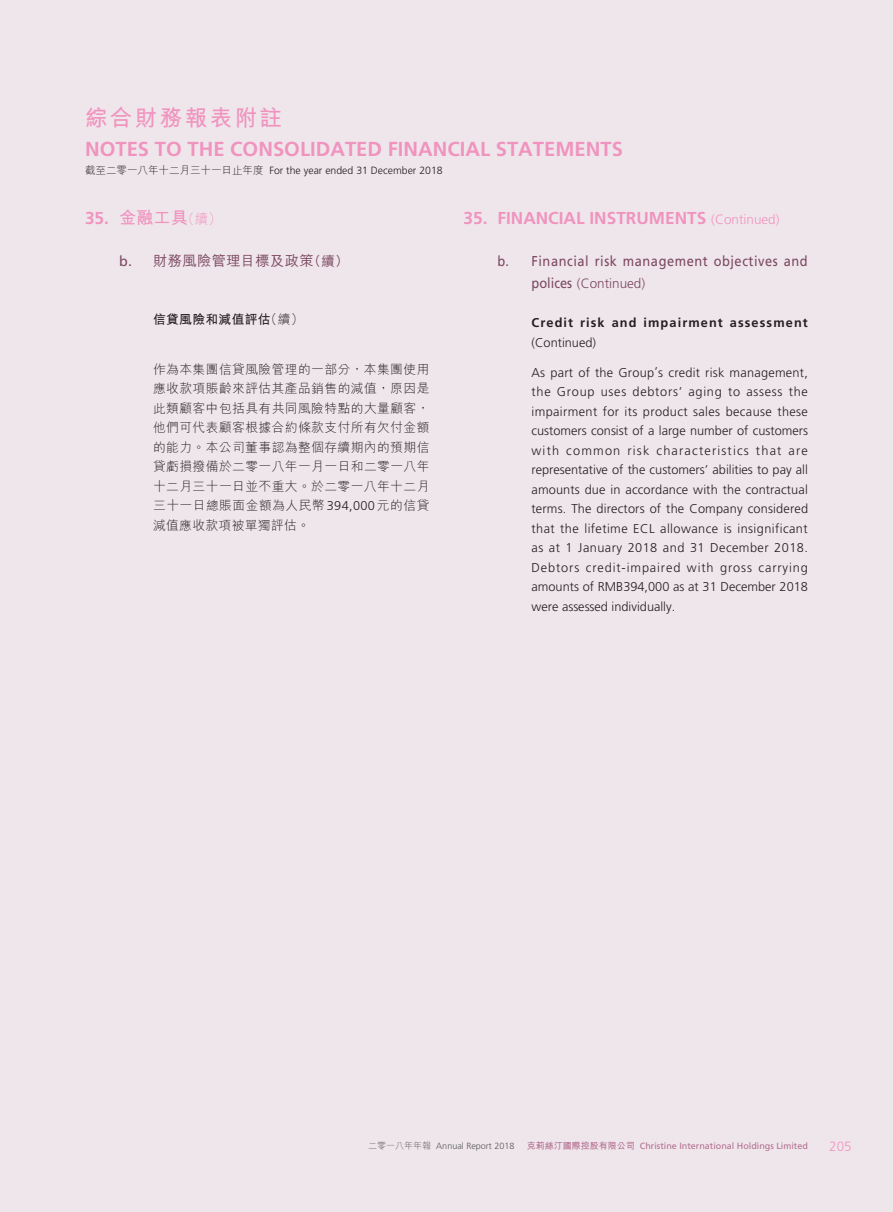
<style>
.page{position:relative;width:893px;height:1212px;background:#efe6eb}
.page>*{position:absolute;margin:0;border:0;box-sizing:border-box;transform-origin:0 0}
.t1{font:700 22.5px "M Hei HK";letter-spacing:.11em;color:#f094bf}
.t2{font:700 20.25px "Frutiger LT Std";color:#f094bf}
._3__標題{font:700 17.25px "Frutiger LT Std";color:#f094bf}
._8__標題-C{font:700 17.25px "M Hei HK";color:#f094bf}
._4__副標題{font:14.25px "Frutiger LT Std";letter-spacing:.045em;color:#7c4962;scale:.9 1}
._9__副標題-C{font:500 14.25px "M Hei HK";letter-spacing:.03em;color:#7c4962}
._4__副標題-2{font:300 13.5px "Frutiger LT Std";color:#7c4962}
.t3{font:300 13.5px "Frutiger LT Std";color:#f094bf}
._1__內文{font:300 12.75px/19.5px "Frutiger LT Std";color:#231f20;text-align:justify}
._6__內文-C{font:300 12.75px/19.5px "M Hei HK";letter-spacing:.035em;color:#231f20;text-align:justify}
._1__內文-2{font:700 12.75px/19.5px "Frutiger LT Std";letter-spacing:.085em;color:#231f20}
._6__內文-C-2{font:700 12.75px "M Hei HK";letter-spacing:.03em;color:#231f20}
.t4{font:300 10.5px "Frutiger LT Std";color:#231f20}
.t5{font:9px "Frutiger LT Std";color:#b36e90}
.t6{font:300 9px "Frutiger LT Std";color:#57585a}
.s1{font-family:"M Hei HK"}
.s2{font-weight:300;font-size:13.5px}
.s3{font-weight:400;font-size:14.25px}
.s4{font-weight:300}
.s5{font-family:"Frutiger LT Std"}
.s6{font-family:"Frutiger LT Std";font-weight:400}
.s7{font-size:13.5px}
.s8{font-family:"M Hei HK";font-weight:700}
</style>
<div class="page">
<h1 class="t1" style="left:85px;top:102px;width:199px">綜合財務報表附註</h1>
<h2 class="t2" style="left:85px;top:137px;width:539px">NOTES TO THE CONSOLIDATED FINANCIAL STATEMENTS</h2>
<p class="t4" style="left:85px;top:165px;width:359px"><span class="s1">截至二零一八年十二月三十一日止年度</span> For the year ended 31 December 2018</p>
<p class="_3__標題" style="left:463px;top:208px;width:318px">35. FINANCIAL INSTRUMENTS <span class="s2">(Continued)</span></p>
<p class="_4__副標題" style="left:497px;top:252px;width:346px">b. Financial risk management objectives and</p>
<p class="_4__副標題-2" style="left:531px;top:276px;width:115px"><span class="s3">polices</span> (Continued)</p>
<p class="_1__內文-2" style="left:531px;top:313px;width:278px">Credit risk and impairment assessment <span class="s4">(Continued)</span></p>
<p class="_1__內文" style="left:531px;top:363px;width:278px">As part of the Group’s credit risk management, the Group uses debtors’ aging to assess the impairment for its product sales because these customers consist of a large number of customers with common risk characteristics that are representative of the customers’ abilities to pay all amounts due in accordance with the contractual terms. The directors of the Company considered that the lifetime ECL allowance is insignificant as at 1 January 2018 and 31 December 2018.<br>Debtors credit-impaired with gross carrying amounts of RMB394,000 as at 31 December 2018 were assessed individually.</p>
<p class="_8__標題-C" style="left:85px;top:205px;width:138px"><span class="s5">35.</span> 金融工具<span class="s2">（續）</span></p>
<p class="_9__副標題-C" style="left:119px;top:250px;width:231px"><span class="s6">b.</span> 財務風險管理目標及政策<span class="s7">（續）</span></p>
<p class="_6__內文-C-2" style="left:153px;top:310px;width:152px">信貸風險和減值評估<span class="s4">（續）</span></p>
<p class="_6__內文-C" style="left:153px;top:359px;width:278px">作為本集團信貸風險管理的一部分，本集團使用應收款項賬齡來評估其產品銷售的減值，原因是此類顧客中包括具有共同風險特點的大量顧客，他們可代表顧客根據合約條款支付所有欠付金額的能力。本公司董事認為整個存續期內的預期信貸虧損撥備於二零一八年一月一日和二零一八年十二月三十一日並不重大。於二零一八年十二月三十一日總賬面金額為人民幣<span class="s5">394,000</span>元的信貸減值應收款項被單獨評估。</p>
<p class="t6" style="left:368px;top:1141px;width:148px"><span class="s1">二零一八年年報</span> Annual Report 2018</p>
<p class="t5" style="left:527px;top:1140px;width:283px"><span class="s8">克莉絲汀國際控股有限公司</span> Christine International Holdings Limited</p>
<p class="t3" style="left:829px;top:1138px;width:24px">205</p>
</div>
